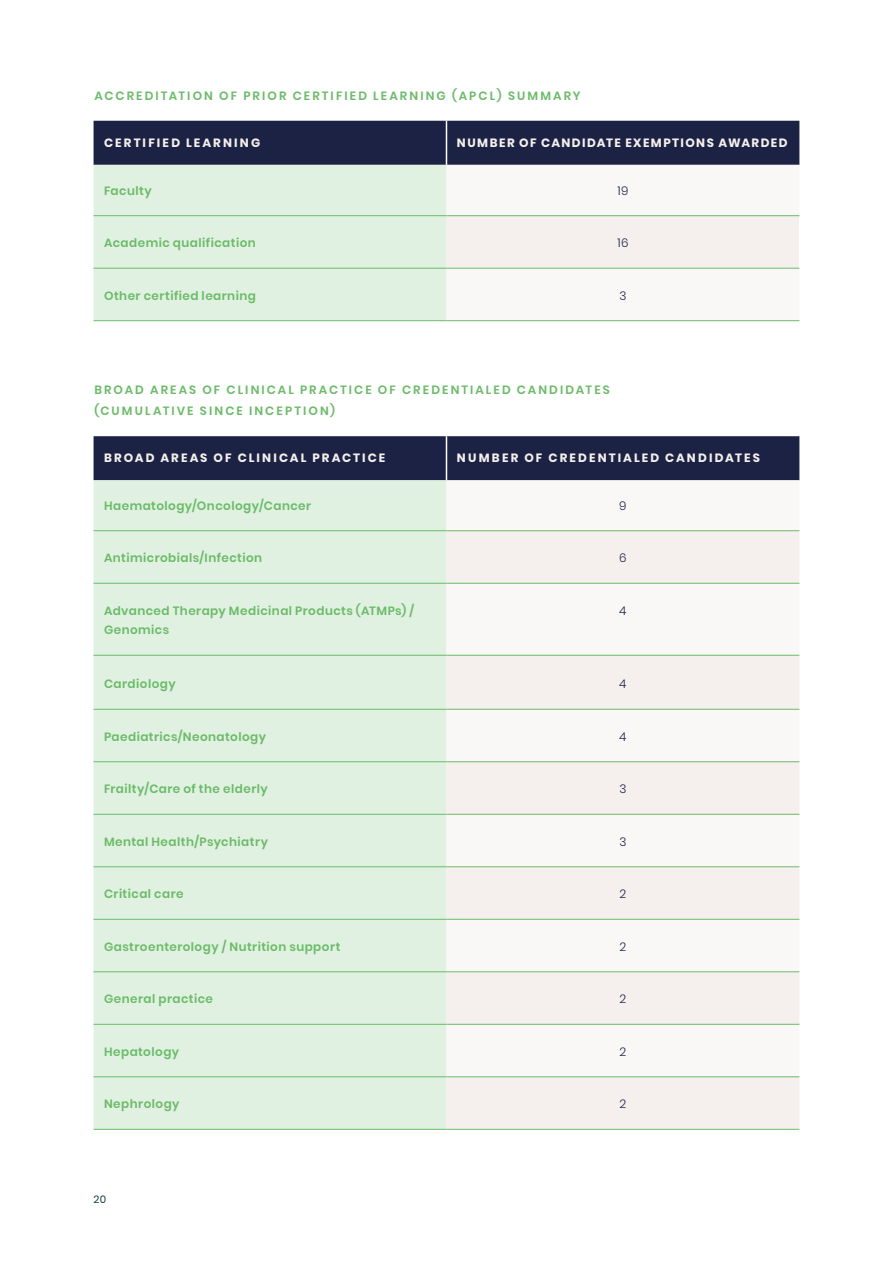
<style>
.page{position:relative;width:893px;height:1263px;background:#fff}
.page>*{position:absolute;margin:0;border:0;box-sizing:border-box;transform-origin:0 0}
.t1{font:600 12px/19.5px "Poppins";letter-spacing:.04em;color:#6bbb69}
.t2{font:600 12px/21px "Poppins";letter-spacing:.175em;color:#6bbb69}
.t3{font:700 12px "Poppins";letter-spacing:.17em;color:#f5f0ed}
.t4{font:700 12px "Poppins";letter-spacing:.12em;color:#f5f0ed}
.t5{font:300 12px "Poppins";color:#1c2244}
.t6{font:10.5px "Poppins";color:#193e44}
</style>
<div class="page">
<div style="left:94px;top:436px;width:705px;height:44px;background:#1c2244"></div>
<div style="left:94px;top:480px;width:352px;height:649px;background:#e1f1e1"></div>
<svg style="left:446px;top:531px;width:353px;height:598px;fill:#f5f0ed"></svg>
<hr style="left:446px;top:436px;width:1px;height:44px;background:#fff">
<hr style="left:446px;top:530px;width:353px;height:1px;background:#6bbb69">
<hr style="left:446px;top:583px;width:353px;height:1px;background:#6bbb69">
<hr style="left:94px;top:655px;width:352px;height:1px;background:#6bbb69">
<hr style="left:94px;top:709px;width:352px;height:1px;background:#6bbb69">
<hr style="left:94px;top:761px;width:352px;height:1px;background:#6bbb69">
<hr style="left:94px;top:814px;width:352px;height:1px;background:#6bbb69">
<hr style="left:94px;top:866px;width:352px;height:1px;background:#6bbb69">
<hr style="left:94px;top:919px;width:352px;height:1px;background:#6bbb69">
<hr style="left:94px;top:971px;width:352px;height:1px;background:#6bbb69">
<hr style="left:94px;top:1024px;width:352px;height:1px;background:#6bbb69">
<hr style="left:94px;top:1076px;width:352px;height:1px;background:#6bbb69">
<hr style="left:94px;top:1129px;width:352px;height:1px;background:#6bbb69">
<hr style="left:94px;top:530px;width:352px;height:1px;background:#6bbb69">
<hr style="left:446px;top:655px;width:353px;height:1px;background:#6bbb69">
<hr style="left:446px;top:709px;width:353px;height:1px;background:#6bbb69">
<hr style="left:446px;top:761px;width:353px;height:1px;background:#6bbb69">
<hr style="left:446px;top:814px;width:353px;height:1px;background:#6bbb69">
<hr style="left:446px;top:866px;width:353px;height:1px;background:#6bbb69">
<hr style="left:446px;top:919px;width:353px;height:1px;background:#6bbb69">
<hr style="left:446px;top:971px;width:353px;height:1px;background:#6bbb69">
<hr style="left:446px;top:1024px;width:353px;height:1px;background:#6bbb69">
<hr style="left:446px;top:1076px;width:353px;height:1px;background:#6bbb69">
<hr style="left:446px;top:1129px;width:353px;height:1px;background:#6bbb69">
<hr style="left:94px;top:583px;width:352px;height:1px;background:#6bbb69">
<div style="left:94px;top:121px;width:705px;height:44px;background:#1c2244"></div>
<div style="left:94px;top:165px;width:352px;height:155px;background:#e1f1e1"></div>
<div style="left:446px;top:216px;width:353px;height:52px;background:#f5f0ed"></div>
<hr style="left:446px;top:121px;width:1px;height:44px;background:#fff">
<hr style="left:446px;top:215px;width:353px;height:1px;background:#6bbb69">
<hr style="left:446px;top:268px;width:353px;height:1px;background:#6bbb69">
<hr style="left:94px;top:320px;width:352px;height:1px;background:#6bbb69">
<hr style="left:94px;top:215px;width:352px;height:1px;background:#6bbb69">
<hr style="left:446px;top:320px;width:353px;height:1px;background:#6bbb69">
<hr style="left:94px;top:268px;width:352px;height:1px;background:#6bbb69">
<p class="t2" style="left:94px;top:86px;width:488px">ACCREDITATION OF PRIOR CERTIFIED LEARNING (APCL) SUMMARY</p>
<p class="t3" style="left:104px;top:136px;width:158px">CERTIFIED LEARNING</p>
<p class="t4" style="left:457px;top:136px;width:332px">NUMBER OF CANDIDATE EXEMPTIONS AWARDED</p>
<p class="t1" style="left:104px;top:181px;width:49px">Faculty</p>
<p class="t5" style="left:617px;top:184px;width:13px">19</p>
<p class="t1" style="left:104px;top:233px;width:153px">Academic qualification</p>
<p class="t5" style="left:617px;top:236px;width:13px">16</p>
<p class="t1" style="left:104px;top:286px;width:153px">Other certified learning</p>
<p class="t5" style="left:619px;top:289px;width:9px">3</p>
<p class="t2" style="left:94px;top:380px;width:517px">BROAD AREAS OF CLINICAL PRACTICE OF CREDENTIALED CANDIDATES (CUMULATIVE SINCE INCEPTION)</p>
<p class="t3" style="left:104px;top:451px;width:283px">BROAD AREAS OF CLINICAL PRACTICE</p>
<p class="t3" style="left:457px;top:451px;width:304px">NUMBER OF CREDENTIALED CANDIDATES</p>
<p class="t1" style="left:104px;top:496px;width:209px">Haematology/Oncology/Cancer</p>
<p class="t5" style="left:619px;top:499px;width:9px">9</p>
<p class="t1" style="left:104px;top:548px;width:160px">Antimicrobials/Infection</p>
<p class="t5" style="left:619px;top:551px;width:9px">6</p>
<p class="t1" style="left:104px;top:601px;width:311px">Advanced Therapy Medicinal Products (ATMPs) /<br>Genomics</p>
<p class="t5" style="left:619px;top:604px;width:9px">4</p>
<p class="t1" style="left:104px;top:674px;width:73px">Cardiology</p>
<p class="t5" style="left:619px;top:677px;width:9px">4</p>
<p class="t1" style="left:104px;top:727px;width:164px">Paediatrics/Neonatology</p>
<p class="t5" style="left:619px;top:730px;width:9px">4</p>
<p class="t1" style="left:104px;top:779px;width:165px">Frailty/Care of the elderly</p>
<p class="t5" style="left:619px;top:782px;width:9px">3</p>
<p class="t1" style="left:104px;top:832px;width:165px">Mental Health/Psychiatry</p>
<p class="t5" style="left:619px;top:835px;width:9px">3</p>
<p class="t1" style="left:104px;top:884px;width:81px">Critical care</p>
<p class="t5" style="left:620px;top:887px;width:8px">2</p>
<p class="t1" style="left:104px;top:937px;width:238px">Gastroenterology / Nutrition support</p>
<p class="t5" style="left:620px;top:940px;width:8px">2</p>
<p class="t1" style="left:104px;top:989px;width:111px">General practice</p>
<p class="t5" style="left:620px;top:992px;width:8px">2</p>
<p class="t1" style="left:104px;top:1042px;width:77px">Hepatology</p>
<p class="t5" style="left:620px;top:1045px;width:8px">2</p>
<p class="t1" style="left:104px;top:1094px;width:77px">Nephrology</p>
<p class="t5" style="left:620px;top:1097px;width:8px">2</p>
<p class="t6" style="left:94px;top:1193px;width:14px">20</p>
</div>
